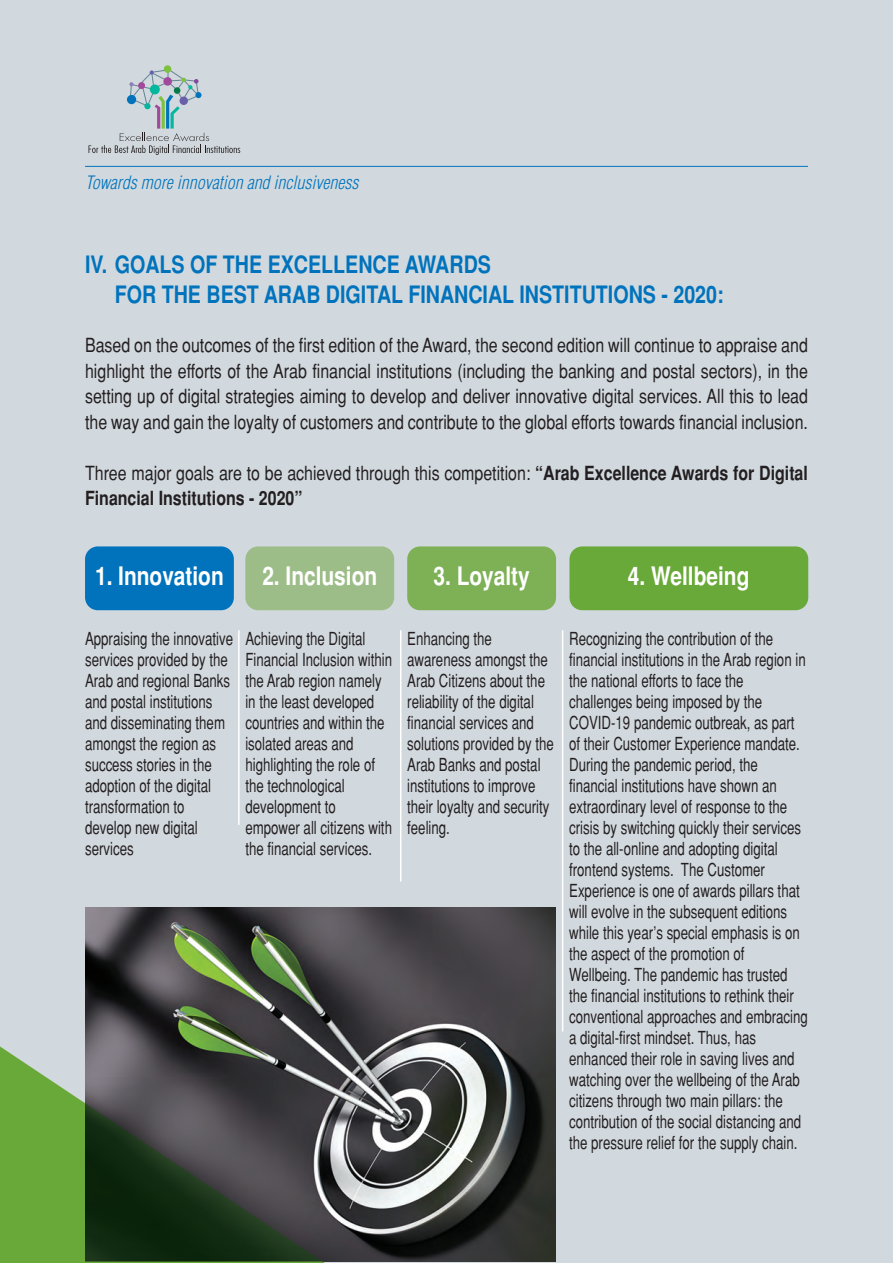
<style>
.page{position:relative;width:893px;height:1263px;background:#d2d9de}
.page>*{position:absolute;margin:0;border:0;box-sizing:border-box;transform-origin:0 0}
.t1{font:700 25.5px "Helvetica";color:#fff;scale:.82 1}
.t2{font:700 24px/30px "Helvetica";color:#0073bc;scale:.82 1}
.t3{font:19.5px/25.5px "Helvetica";color:#231f20;text-align:justify;scale:.82 1}
.t4{font:700 19.5px/25.5px "Helvetica";color:#231f20;scale:.82 1}
.t5{font:18px/21px "Helvetica";color:#231f20;scale:.74 1}
.t6{font:italic 300 condensed 18px "Helvetica";color:#0073bc}
.s1{font-weight:400}
</style>
<div class="page">
<img style="left:85px;top:908px;width:470px;height:354px">
<div style="left:164px;top:65px;width:7px;height:8px;background:#7fc241;border-radius:50%"></div>
<svg style="left:89px;top:70px;width:151px;height:85px"></svg>
<hr style="left:85px;top:166px;width:723px;height:1px;background:#0073bc">
<svg style="left:0;top:1046px;width:325px;height:217px;background:#65854f"></svg>
<img style="left:85px;top:1103px;width:238px;height:159px">
<div style="left:85px;top:546px;width:149px;height:64px;background:#0073bc;border-radius:13px"></div>
<div style="left:407px;top:546px;width:149px;height:64px;background:#7eb056"></div>
<div style="left:245px;top:546px;width:149px;height:64px;background:#9dbd88"></div>
<div style="left:569px;top:546px;width:239px;height:64px;background:#69a939"></div>
<hr style="left:562px;top:630px;width:1px;height:401px;background:#fff">
<hr style="left:400px;top:630px;width:1px;height:252px;background:#fff">
<hr style="left:238px;top:630px;width:2px;height:195px;background:#fff">
<p class="t6" style="left:85px;top:175px;width:279px">Towards more innovation and inclusiveness</p>
<h2 class="t2" style="left:115px;top:251px;width:744px;text-indent:-30px">IV. GOALS OF THE EXCELLENCE AWARDS<br>FOR THE BEST ARAB DIGITAL FINANCIAL INSTITUTIONS - 2020:</h2>
<p class="t3" style="left:85px;top:334px;width:883px">Based on the outcomes of the first edition of the Award, the second edition will continue to appraise and highlight the efforts of the Arab financial institutions (including the banking and postal sectors), in the setting up of digital strategies aiming to develop and deliver innovative digital services. All this to lead the way and gain the loyalty of customers and contribute to the global efforts towards financial inclusion.</p>
<p class="t4" style="left:85px;top:462px;width:883px"><span class="s1">Three major goals are to be achieved through this competition:</span> “Arab Excellence Awards for Digital<br>Financial Institutions - 2020”</p>
<h1 class="t1" style="left:95px;top:566px;width:159px">1. Innovation</h1>
<h1 class="t1" style="left:262px;top:566px;width:142px">2. Inclusion</h1>
<h1 class="t1" style="left:433px;top:566px;width:119px">3. Loyalty</h1>
<h1 class="t1" style="left:628px;top:566px;width:150px">4. Wellbeing</h1>
<p class="t5" style="left:85px;top:629px;width:202px">Appraising the innovative services provided by the<br>Arab and regional Banks and postal institutions and disseminating them amongst the region as success stories in the adoption of the digital transformation to develop new digital services</p>
<p class="t5" style="left:245px;top:629px;width:200px">Achieving the Digital<br>Financial Inclusion within the Arab region namely in the least developed countries and within the isolated areas and highlighting the role of the technological development to empower all citizens with the financial services.</p>
<p class="t5" style="left:407px;top:630px;width:200px">Enhancing the awareness amongst the<br>Arab Citizens about the reliability of the digital financial services and solutions provided by the<br>Arab Banks and postal institutions to improve their loyalty and security feeling.</p>
<p class="t5" style="left:569px;top:629px;width:324px">Recognizing the contribution of the financial institutions in the Arab region in the national efforts to face the challenges being imposed by the COVID-19 pandemic outbreak, as part of their Customer Experience mandate.<br>During the pandemic period, the financial institutions have shown an extraordinary level of response to the crisis by switching quickly their services to the all-online and adopting digital frontend systems. The Customer Experience is one of awards pillars that will evolve in the subsequent editions while this year’s special emphasis is on the aspect of the promotion of Wellbeing. The pandemic has trusted the financial institutions to rethink their conventional approaches and embracing a digital-first mindset. Thus, has enhanced their role in saving lives and watching over the wellbeing of the Arab citizens through two main pillars: the contribution of the social distancing and the pressure relief for the supply chain.</p>
</div>
